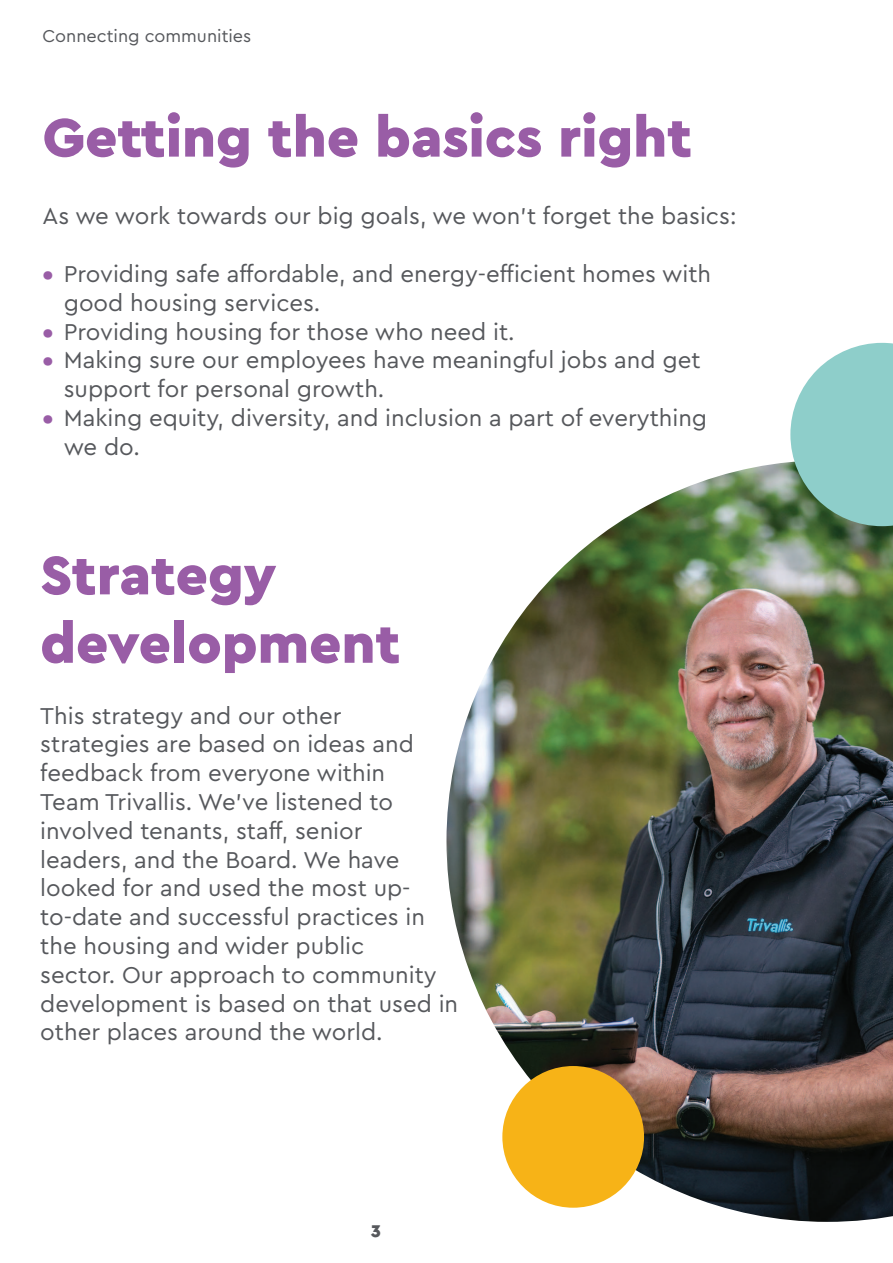
<style>
.page{position:relative;width:893px;height:1263px;background:#fff}
.page>*{position:absolute;margin:0;border:0;box-sizing:border-box;transform-origin:0 0}
.t1{font:900 57px/68.4px "Cera";color:#995da6}
.t2{font:24px/28.8px "Cera";color:#56585c}
.t3{font:18px "Cera";color:#56585c}
.t4{font:900 18px "Cera";color:#56585c}
.s1{font-weight:900;color:#995da6}
</style>
<div class="page">
<img style="left:446px;top:462px;width:447px;height:760px">
<div style="left:502px;top:1066px;width:142px;height:142px;background:#f7b317;border-radius:50%"></div>
<svg style="left:790px;top:343px;width:103px;height:183px;background:#93c9c3"></svg>
<p class="t3" style="left:43px;top:28px;width:210px">Connecting communities</p>
<p class="t1" style="left:43px;top:106px;width:651px">Getting the basics right</p>
<p class="t2" style="left:43px;top:203px;width:695px">As we work towards our big goals, we won't forget the basics:</p>
<p class="t2" style="left:64px;top:261px;width:649px;text-indent:-21px"><span class="s1">•</span> Providing safe affordable, and energy-efficient homes with good housing services.</p>
<p class="t2" style="left:43px;top:318px;width:474px"><span class="s1">•</span> Providing housing for those who need it.</p>
<p class="t2" style="left:64px;top:347px;width:638px;text-indent:-21px"><span class="s1">•</span> Making sure our employees have meaningful jobs and get support for personal growth.</p>
<p class="t2" style="left:64px;top:405px;width:645px;text-indent:-21px"><span class="s1">•</span> Making equity, diversity, and inclusion a part of everything we do.</p>
<p class="t1" style="left:40px;top:544px;width:362px">Strategy development</p>
<p class="t2" style="left:40px;top:702px;width:419px">This strategy and our other<br>strategies are based on ideas and feedback from everyone within<br>Team Trivallis. We’ve listened to involved tenants, staff, senior<br>leaders, and the Board. We have looked for and used the most up&shy;to-date and successful practices in the housing and wider public<br>sector. Our approach to community development is based on that used in other places around the world.</p>
<p class="t4" style="left:371px;top:1221px;width:11px">3</p>
</div>
